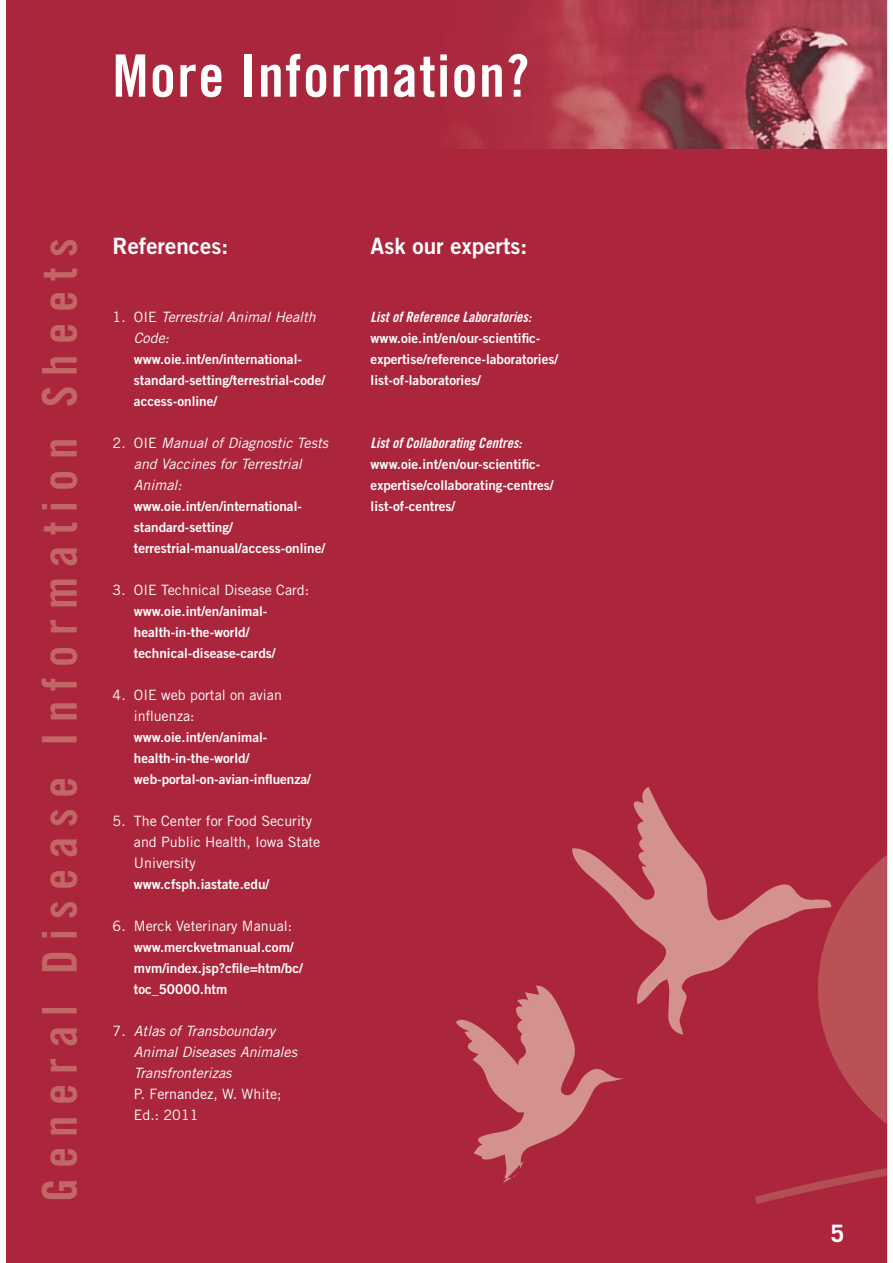
<style>
.page{position:relative;width:893px;height:1263px;background:#fff}
.page>*{position:absolute;margin:0;border:0;box-sizing:border-box;transform-origin:0 0}
.t1{font:58.5px "Trade Gothic LT Std Bd Cn 20";letter-spacing:.025em;color:#fff}
.t2{font:48px "Trade Gothic LT Std Bd Cn 20";letter-spacing:.215em;color:#c36668}
.t3{font:700 24px "Trade Gothic LT Std";color:#fff}
.t4{font:22.5px "Trade Gothic LT Std Bd 2";color:#fff}
.t5{font:14.25px/21px "Trade Gothic LT Std";color:#fff}
.t6{font:italic 14.25px/21px "Trade Gothic LT Std";color:#fff}
.t7{font:14.25px "Trade Gothic LT Std Bd Cn 20 Obl";color:#fff}
.t8{font:13.5px/21px "Trade Gothic LT Std Bd 2";color:#fff}
.s1{font-style:normal}
</style>
<div class="page">
<div style="left:6px;top:0;width:880px;height:1263px;background:#ab263c"></div>
<svg style="left:755px;top:814px;width:132px;height:390px"></svg>
<svg style="left:886px;top:0;width:1px;height:151px"></svg>
<img style="left:458px;top:0;width:428px;height:149px">
<svg style="left:572px;top:787px;width:259px;height:248px"></svg>
<svg style="left:456px;top:985px;width:167px;height:198px"></svg>
<h1 class="t1" style="left:113px;top:55px;width:418px">More Information?</h1>
<h3 class="t4" style="left:113px;top:238px;width:117px">References:</h3>
<h2 class="t2" style="left:42px;top:1202px;width:965px;rotate:-90deg">General Disease Information Sheets</h2>
<h3 class="t4" style="left:371px;top:238px;width:158px">Ask our experts:</h3>
<p class="t6" style="left:134px;top:308px;width:183px;text-indent:-21px"><span class="s1">1. OIE</span> Terrestrial Animal Health<br>Code:</p>
<p class="t8" style="left:134px;top:350px;width:193px">www.oie.int/en/international&shy;standard-setting/terrestrial-code/ access-online/</p>
<p class="t6" style="left:134px;top:434px;width:196px;text-indent:-21px"><span class="s1">2. OIE</span> Manual of Diagnostic Tests and Vaccines for Terrestrial<br>Animal:</p>
<p class="t8" style="left:134px;top:497px;width:193px">www.oie.int/en/international&shy;standard-setting/ terrestrial-manual/access-online/</p>
<p class="t5" style="left:113px;top:581px;width:198px">3. OIE Technical Disease Card:</p>
<p class="t8" style="left:134px;top:602px;width:143px">www.oie.int/en/animal&shy;health-in-the-world/ technical-disease-cards/</p>
<p class="t5" style="left:134px;top:686px;width:150px;text-indent:-21px">4. OIE web portal on avian influenza:</p>
<p class="t8" style="left:134px;top:728px;width:179px">www.oie.int/en/animal&shy;health-in-the-world/ web-portal-on-avian-influenza/</p>
<p class="t5" style="left:134px;top:812px;width:188px;text-indent:-21px">5. The Center for Food Security and Public Health, Iowa State<br>University</p>
<p class="t8" style="left:134px;top:875px;width:137px">www.cfsph.iastate.edu/</p>
<p class="t5" style="left:113px;top:917px;width:181px">6. Merck Veterinary Manual:</p>
<p class="t8" style="left:134px;top:938px;width:170px">www.merckvetmanual.com/ mvm/index.jsp?cfile=htm/bc/ toc_50000.htm</p>
<p class="t6" style="left:134px;top:1022px;width:165px;text-indent:-21px"><span class="s1">7.</span> Atlas of Transboundary<br>Animal Diseases Animales<br>Transfronterizas</p>
<p class="t5" style="left:134px;top:1085px;width:149px">P. Fernandez, W. White;<br>Ed.: 2011</p>
<p class="t7" style="left:371px;top:312px;width:162px">List of Reference Laboratories:</p>
<p class="t8" style="left:371px;top:329px;width:189px">www.oie.int/en/our-scientific&shy;expertise/reference-laboratories/ list-of-laboratories/</p>
<p class="t7" style="left:371px;top:438px;width:153px">List of Collaborating Centres:</p>
<p class="t8" style="left:371px;top:455px;width:184px">www.oie.int/en/our-scientific&shy;expertise/collaborating-centres/ list-of-centres/</p>
<h3 class="t3" style="left:831px;top:1224px;width:15px">5</h3>
</div>
